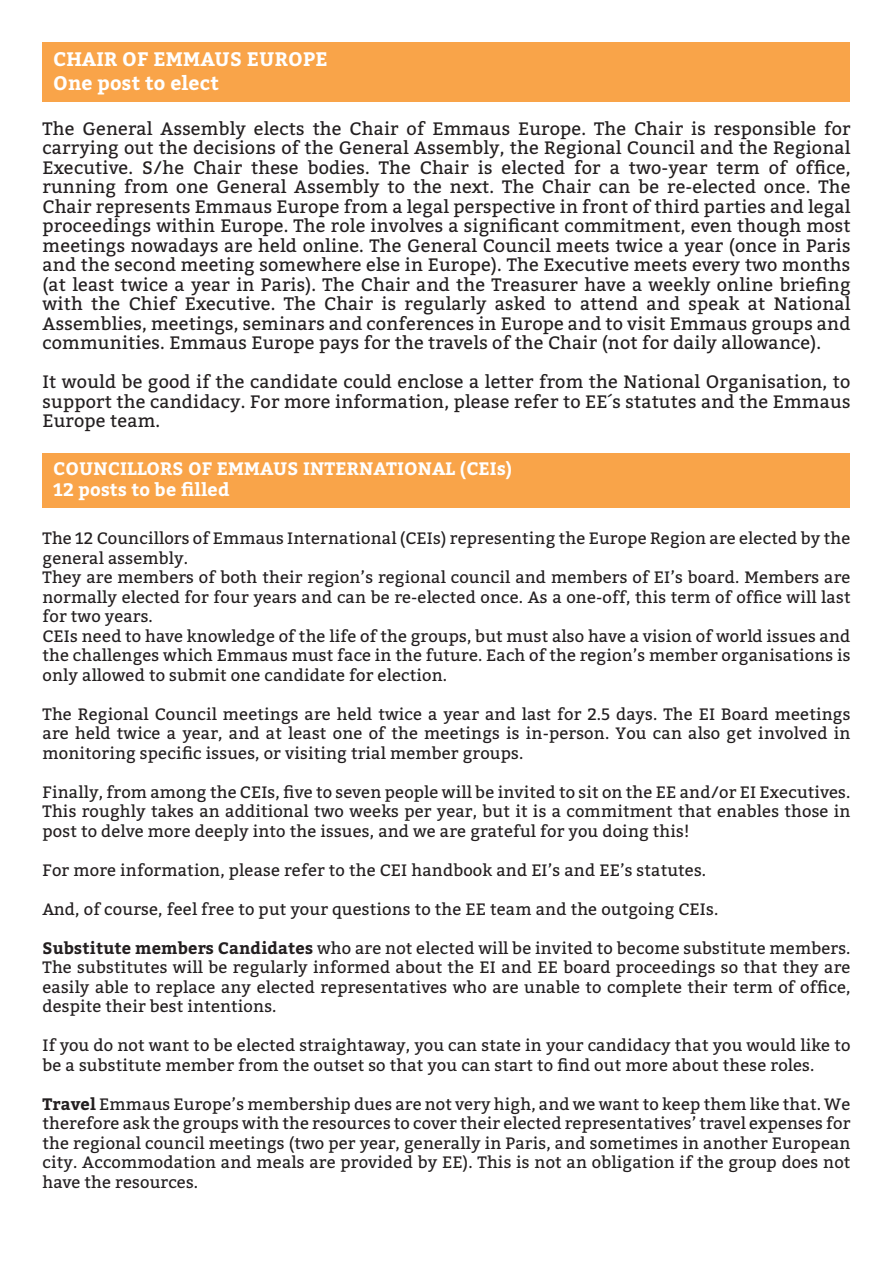
<style>
.page{position:relative;width:893px;height:1263px;background:#fff}
.page>*{position:absolute;margin:0;border:0;box-sizing:border-box;transform-origin:0 0}
.t1{font:700 19.5px "Bitter";letter-spacing:.01em;color:#fff}
.t2{font:18px/19.5px "Bitter";letter-spacing:.01em;color:#231f20;text-align:justify}
.t3{font:700 18px "Bitter";letter-spacing:.01em;color:#fff}
.t4{font:16.5px/19.5px "Bitter";letter-spacing:.01em;color:#231f20;text-align:justify}
.s1{font-weight:700}
</style>
<div class="page">
<div style="left:43px;top:43px;width:807px;height:59px;background:#f9a449"></div>
<div style="left:43px;top:453px;width:807px;height:55px;background:#f9a449"></div>
<p class="t1" style="left:53px;top:47px;width:276px">CHAIR OF EMMAUS EUROPE</p>
<p class="t1" style="left:53px;top:70px;width:167px">One post to elect</p>
<p class="t2" style="left:43px;top:119px;width:809px">The General Assembly elects the Chair of Emmaus Europe. The Chair is responsible for carrying out the decisions of the General Assembly, the Regional Council and the Regional Executive. S/he Chair these bodies. The Chair is elected for a two-year term of office, running from one General Assembly to the next. The Chair can be re-elected once. The Chair represents Emmaus Europe from a legal perspective in front of third parties and legal proceedings within Europe. The role involves a significant commitment, even though most meetings nowadays are held online. The General Council meets twice a year (once in Paris and the second meeting somewhere else in Europe). The Executive meets every two months (at least twice a year in Paris). The Chair and the Treasurer have a weekly online briefing with the Chief Executive. The Chair is regularly asked to attend and speak at National Assemblies, meetings, seminars and conferences in Europe and to visit Emmaus groups and communities. Emmaus Europe pays for the travels of the Chair (not for daily allowance).</p>
<p class="t2" style="left:43px;top:372px;width:809px">It would be good if the candidate could enclose a letter from the National Organisation, to support the candidacy. For more information, please refer to EE´s statutes and the Emmaus Europe team.</p>
<p class="t3" style="left:53px;top:457px;width:461px">COUNCILLORS OF EMMAUS INTERNATIONAL (CEIs)</p>
<p class="t3" style="left:53px;top:478px;width:178px">12 posts to be filled</p>
<p class="t4" style="left:43px;top:529px;width:809px">The 12 Councillors of Emmaus International (CEIs) representing the Europe Region are elected by the general assembly.</p>
<p class="t4" style="left:43px;top:568px;width:809px">They are members of both their region’s regional council and members of EI’s board. Members are normally elected for four years and can be re-elected once. As a one-off, this term of office will last for two years.</p>
<p class="t4" style="left:43px;top:626px;width:809px">CEIs need to have knowledge of the life of the groups, but must also have a vision of world issues and the challenges which Emmaus must face in the future. Each of the region’s member organisations is only allowed to submit one candidate for election.</p>
<p class="t4" style="left:43px;top:704px;width:809px">The Regional Council meetings are held twice a year and last for 2.5 days. The EI Board meetings are held twice a year, and at least one of the meetings is in-person. You can also get involved in monitoring specific issues, or visiting trial member groups.</p>
<p class="t4" style="left:43px;top:782px;width:809px">Finally, from among the CEIs, five to seven people will be invited to sit on the EE and/or EI Executives.<br>This roughly takes an additional two weeks per year, but it is a commitment that enables those in post to delve more deeply into the issues, and we are grateful for you doing this!</p>
<p class="t4" style="left:43px;top:860px;width:665px">For more information, please refer to the CEI handbook and EI’s and EE’s statutes.</p>
<p class="t4" style="left:43px;top:899px;width:677px">And, of course, feel free to put your questions to the EE team and the outgoing CEIs.</p>
<p class="t4" style="left:43px;top:938px;width:809px"><span class="s1">Substitute members Candidates</span> who are not elected will be invited to become substitute members.<br>The substitutes will be regularly informed about the EI and EE board proceedings so that they are easily able to replace any elected representatives who are unable to complete their term of office, despite their best intentions.</p>
<p class="t4" style="left:43px;top:1036px;width:809px">If you do not want to be elected straightaway, you can state in your candidacy that you would like to be a substitute member from the outset so that you can start to find out more about these roles.</p>
<p class="t4" style="left:43px;top:1094px;width:809px"><span class="s1">Travel</span> Emmaus Europe’s membership dues are not very high, and we want to keep them like that. We therefore ask the groups with the resources to cover their elected representatives’ travel expenses for the regional council meetings (two per year, generally in Paris, and sometimes in another European city. Accommodation and meals are provided by EE). This is not an obligation if the group does not have the resources.</p>
</div>
